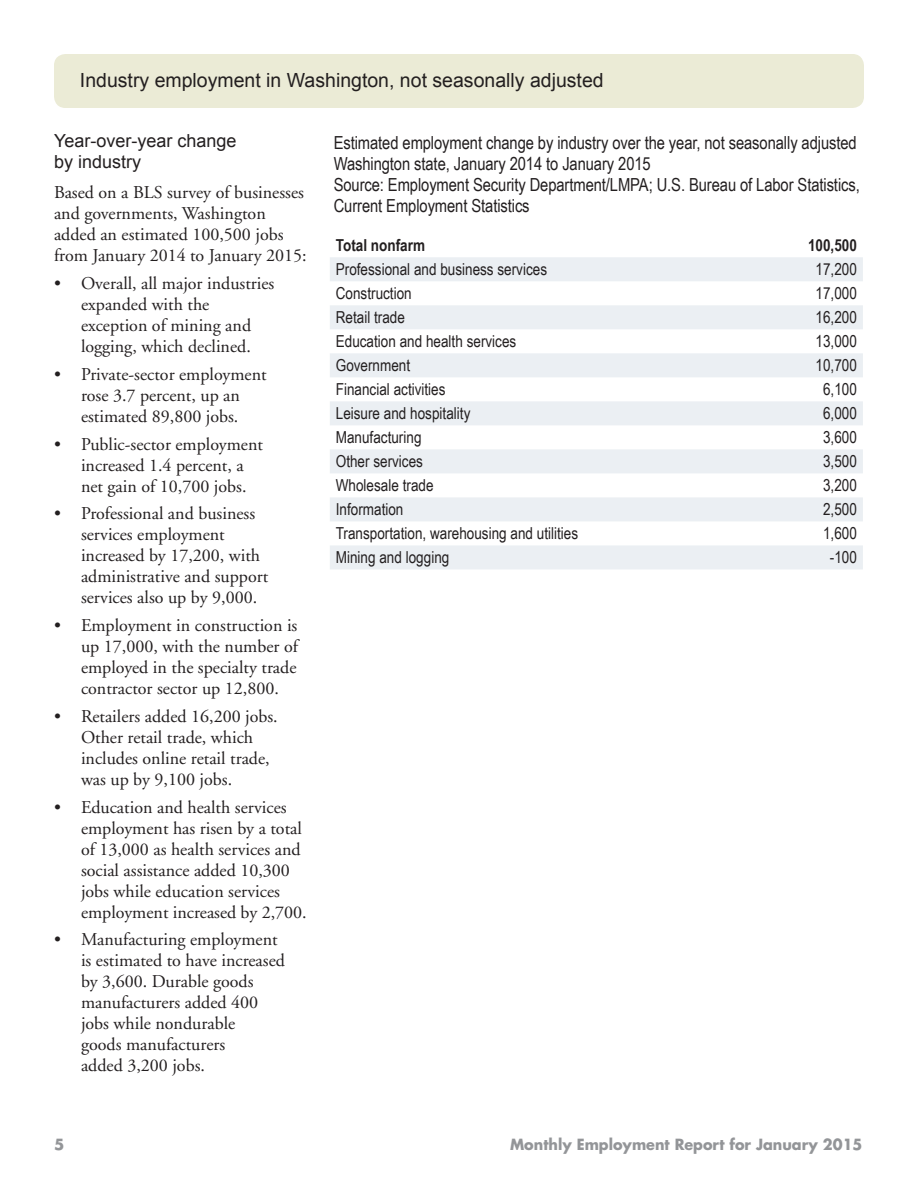
<style>
.page{position:relative;width:918px;height:1188px;background:#fff}
.page>*{position:absolute;margin:0;border:0;box-sizing:border-box;transform-origin:0 0}
.Section_Heading{font:19.5px "Arial";color:#231f20}
.Body_text{font:18px/21px "Adobe Garamond";color:#231f20}
.Figure_table_heading{font:18px/21px "Arial Narrow";letter-spacing:-.005em;color:#231f20}
.SubHeading{font:18px/21px "Arial";color:#231f20}
.Table_body{font:16.5px "Arial Narrow";color:#231f20}
.Table_body-2{font:700 16.5px "Arial Narrow";color:#231f20}
.t1{font:700 15px "Futura";color:#939598;scale:.96 1}
.t2{font:700 15px "Futura";color:#939598}
</style>
<div class="page">
<div style="left:54px;top:54px;width:810px;height:54px;background:#ebebd6;border-radius:12px"></div>
<svg style="left:330px;top:257px;width:533px;height:312px;fill:#ebeff3"></svg>
<p class="Section_Heading" style="left:80px;top:67px;width:525px">Industry employment in Washington, not seasonally adjusted</p>
<p class="SubHeading" style="left:54px;top:131px;width:184px">Year-over-year change by industry</p>
<p class="Body_text" style="left:54px;top:183px;width:254px">Based on a BLS survey of businesses and governments, Washington added an estimated 100,500 jobs from January 2014 to January 2015:</p>
<p class="Body_text" style="left:81px;top:273px;width:195px;text-indent:-27px">• Overall, all major industries expanded with the exception of mining and logging, which declined.</p>
<p class="Body_text" style="left:54px;top:364px;width:214px;text-align:center">• Private-sector employment rose 3.7 percent, up an estimated 89,800 jobs.</p>
<p class="Body_text" style="left:54px;top:434px;width:211px;text-align:center">• Public-sector employment increased 1.4 percent, a<br>net gain of 10,700 jobs.</p>
<p class="Body_text" style="left:81px;top:504px;width:189px;text-indent:-27px">• Professional and business services employment increased by 17,200, with administrative and support services also up by 9,000.</p>
<p class="Body_text" style="left:81px;top:615px;width:218px;text-align:justify;text-indent:-27px">• Employment in construction is up 17,000, with the number of employed in the specialty trade contractor sector up 12,800.</p>
<p class="Body_text" style="left:81px;top:706px;width:198px;text-indent:-27px">• Retailers added 16,200 jobs.<br>Other retail trade, which includes online retail trade, was up by 9,100 jobs.</p>
<p class="Body_text" style="left:81px;top:797px;width:227px;text-indent:-27px">• Education and health services employment has risen by a total of 13,000 as health services and social assistance added 10,300 jobs while education services employment increased by 2,700.</p>
<p class="Body_text" style="left:81px;top:930px;width:205px;text-indent:-27px">• Manufacturing employment is estimated to have increased by 3,600. Durable goods manufacturers added 400 jobs while nondurable<br>goods manufacturers<br>added 3,200 jobs.</p>
<p class="Figure_table_heading" style="left:334px;top:132px;width:525px">Estimated employment change by industry over the year, not seasonally adjusted</p>
<p class="Figure_table_heading" style="left:334px;top:153px;width:319px">Washington state, January 2014 to January 2015</p>
<p class="Figure_table_heading" style="left:334px;top:174px;width:528px">Source: Employment Security Department/LMPA; U.S. Bureau of Labor Statistics,<br>Current Employment Statistics</p>
<p class="Table_body-2" style="left:336px;top:233px;width:91px">Total nonfarm</p>
<p class="Table_body-2" style="left:808px;top:233px;width:50px">100,500</p>
<p class="Table_body" style="left:336px;top:257px;width:213px">Professional and business services</p>
<p class="Table_body" style="left:816px;top:257px;width:43px">17,200</p>
<p class="Table_body" style="left:336px;top:281px;width:77px">Construction</p>
<p class="Table_body" style="left:816px;top:281px;width:43px">17,000</p>
<p class="Table_body" style="left:336px;top:305px;width:71px">Retail trade</p>
<p class="Table_body" style="left:816px;top:305px;width:43px">16,200</p>
<p class="Table_body" style="left:336px;top:329px;width:182px">Education and health services</p>
<p class="Table_body" style="left:816px;top:329px;width:43px">13,000</p>
<p class="Table_body" style="left:336px;top:353px;width:76px">Government</p>
<p class="Table_body" style="left:816px;top:353px;width:43px">10,700</p>
<p class="Table_body" style="left:336px;top:377px;width:111px">Financial activities</p>
<p class="Table_body" style="left:823px;top:377px;width:35px">6,100</p>
<p class="Table_body" style="left:336px;top:401px;width:136px">Leisure and hospitality</p>
<p class="Table_body" style="left:823px;top:401px;width:35px">6,000</p>
<p class="Table_body" style="left:336px;top:425px;width:87px">Manufacturing</p>
<p class="Table_body" style="left:823px;top:425px;width:35px">3,600</p>
<p class="Table_body" style="left:336px;top:449px;width:89px">Other services</p>
<p class="Table_body" style="left:823px;top:449px;width:35px">3,500</p>
<p class="Table_body" style="left:336px;top:473px;width:99px">Wholesale trade</p>
<p class="Table_body" style="left:823px;top:473px;width:35px">3,200</p>
<p class="Table_body" style="left:336px;top:498px;width:69px">Information</p>
<p class="Table_body" style="left:823px;top:498px;width:35px">2,500</p>
<p class="Table_body" style="left:336px;top:522px;width:244px">Transportation, warehousing and utilities</p>
<p class="Table_body" style="left:823px;top:522px;width:35px">1,600</p>
<p class="Table_body" style="left:336px;top:546px;width:115px">Mining and logging</p>
<p class="Table_body" style="left:830px;top:546px;width:29px">-100</p>
<p class="t2" style="left:54px;top:1135px;width:12px">5</p>
<p class="t1" style="left:510px;top:1135px;width:369px">Monthly Employment Report for January 2015</p>
</div>
